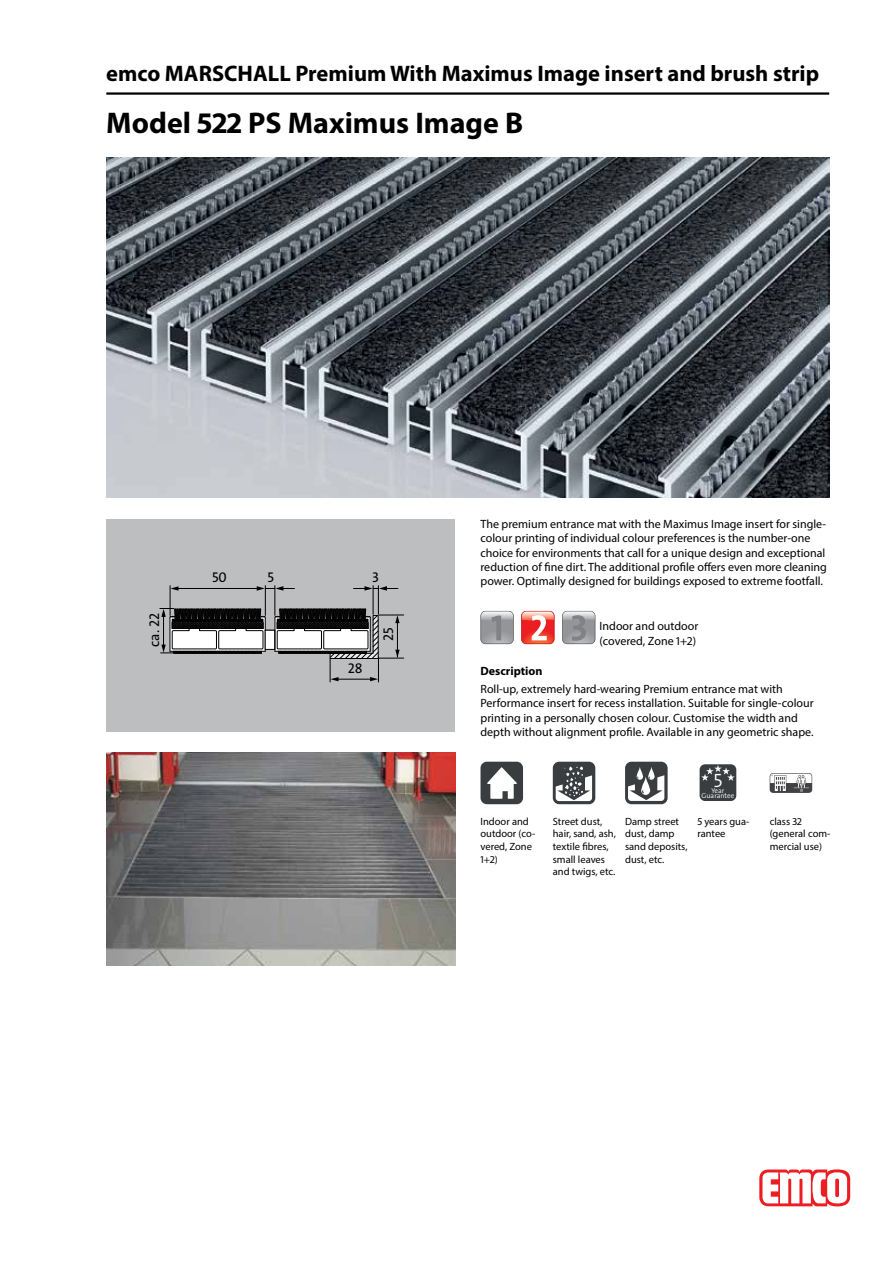
<style>
.page{position:relative;width:893px;height:1263px;background:#fff}
.page>*{position:absolute;margin:0;border:0;box-sizing:border-box;transform-origin:0 0}
.t1{font:700 30px "Myriad Pro";color:#000}
.t2{font:700 22.5px "Myriad Pro";color:#000}
.t3{font:300 19.5px "The Sans Os F";color:#fff}
.t4{font:14.1px "The Sans Os F";color:#000}
.t5{font:12px/14.4px "Myriad Pro";color:#000}
.t6{font:700 12px "Myriad Pro";color:#000}
.t7{font:10.5px/12.6px "Myriad Pro";color:#000}
.t8{font:300 7.05px/5.2px "The Sans Os F";color:#fff;text-align:center}
</style>
<div class="page">
<img style="left:106px;top:157px;width:723px;height:340px">
<hr style="left:106px;top:92px;width:723px;height:3px;background:#000">
<svg style="left:759px;top:1169px;width:91px;height:37px"></svg>
<div style="left:106px;top:519px;width:349px;height:212px;background:#bcbec0"></div>
<svg style="left:160px;top:586px;width:244px;height:96px"></svg>
<hr style="left:277px;top:619px;width:91px;height:3px;background:#000">
<img style="left:106px;top:753px;width:349px;height:212px">
<svg style="left:521px;top:611px;width:33px;height:33px"></svg>
<svg style="left:562px;top:611px;width:33px;height:33px"></svg>
<svg style="left:480px;top:611px;width:34px;height:33px"></svg>
<div style="left:480px;top:762px;width:43px;height:42px;background:#3a3d40;border-radius:6px"></div>
<svg style="left:487px;top:767px;width:30px;height:32px"></svg>
<div style="left:553px;top:762px;width:42px;height:42px;background:#3a3d40;border-radius:6px"></div>
<svg style="left:556px;top:766px;width:36px;height:35px"></svg>
<div style="left:625px;top:762px;width:43px;height:42px;background:#3a3d40;border-radius:6px"></div>
<svg style="left:628px;top:767px;width:36px;height:34px"></svg>
<div style="left:700px;top:764px;width:36px;height:37px;background:#3a3d40;border-radius:5px"></div>
<svg style="left:701px;top:765px;width:34px;height:16px"></svg>
<svg style="left:770px;top:773px;width:42px;height:20px"></svg>
<h2 class="t2" style="left:106px;top:59px;width:714px">emco MARSCHALL Premium With Maximus Image insert and brush strip</h2>
<h1 class="t1" style="left:106px;top:103px;width:418px">Model 522 PS Maximus Image B</h1>
<p class="t4" style="left:145px;top:647px;width:35px;rotate:-90deg">ca. 22</p>
<p class="t4" style="left:212px;top:568px;width:16px">50</p>
<p class="t4" style="left:267px;top:568px;width:8px">5</p>
<p class="t4" style="left:372px;top:568px;width:8px">3</p>
<p class="t4" style="left:348px;top:659px;width:16px">28</p>
<p class="t4" style="left:379px;top:641px;width:15px;rotate:-90deg">25</p>
<p class="t5" style="left:480px;top:516px;width:348px">The premium entrance mat with the Maximus Image insert for single&shy;colour printing of individual colour preferences is the number-one choice for environments that call for a unique design and exceptional reduction of fine dirt. The additional profile offers even more cleaning power. Optimally designed for buildings exposed to extreme footfall.</p>
<p class="t5" style="left:600px;top:619px;width:100px">Indoor and outdoor (covered, Zone 1+2)</p>
<p class="t6" style="left:480px;top:663px;width:63px">Description</p>
<p class="t5" style="left:480px;top:681px;width:335px">Roll-up, extremely hard-wearing Premium entrance mat with Performance insert for recess installation. Suitable for single-colour printing in a personally chosen colour. Customise the width and depth without alignment profile. Available in any geometric shape.</p>
<p class="t7" style="left:480px;top:815px;width:56px">Indoor and outdoor (co&shy;vered, Zone<br>1+2)</p>
<p class="t7" style="left:553px;top:815px;width:65px">Street dust, hair, sand, ash, textile fibres, small leaves and twigs, etc.</p>
<p class="t7" style="left:625px;top:815px;width:64px">Damp street dust, damp sand deposits, dust, etc.</p>
<h3 class="t3" style="left:713px;top:768px;width:10px">5</h3>
<p class="t8" style="left:702px;top:788px;width:34px">Year<br>Guarantee</p>
<p class="t7" style="left:697px;top:815px;width:53px">5 years gua&shy;rantee</p>
<p class="t7" style="left:770px;top:815px;width:62px">class 32 (general com&shy;mercial use)</p>
</div>
